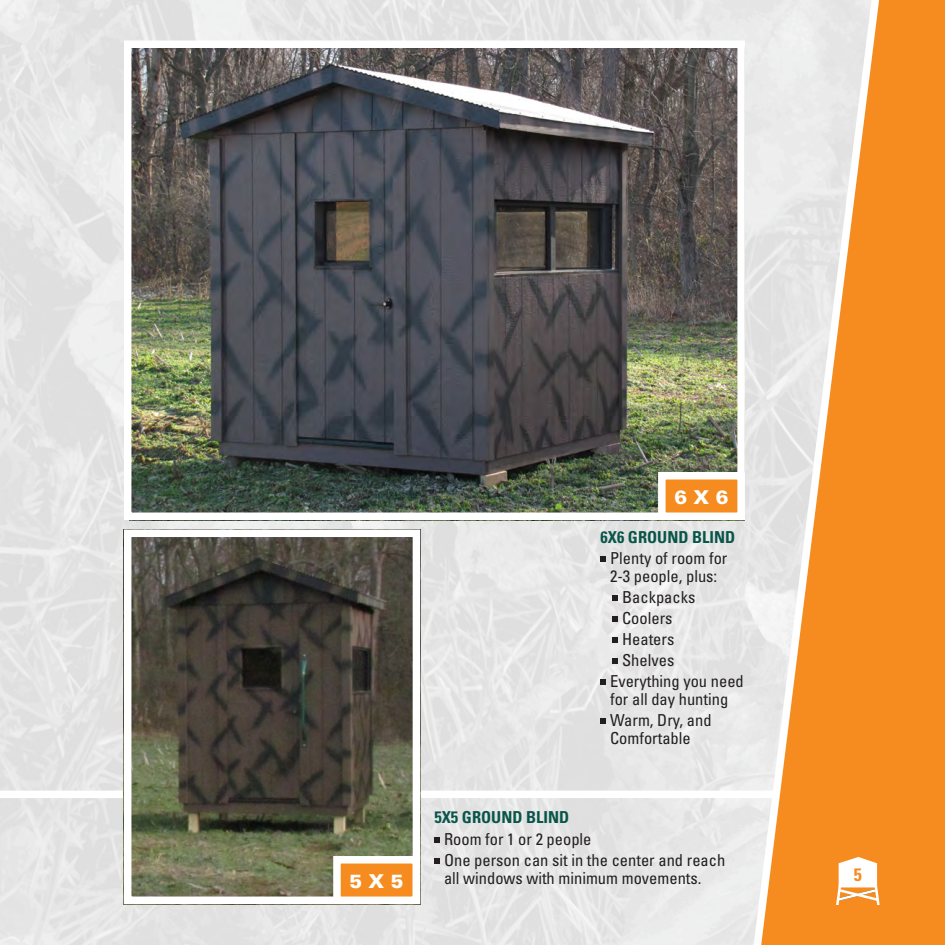
<style>
.page{position:relative;width:945px;height:945px;background:#fff}
.page>*{position:absolute;margin:0;border:0;box-sizing:border-box;transform-origin:0 0}
.t1{font:900 19.05px "Univers";color:#fff}
.t2{font:700 condensed 18px "Univers";color:#f68c1f}
.t3{font:condensed 16.5px/18px "Univers";color:#231f20}
.Subhead{font:700 condensed 16.5px "Univers";color:#095549}
</style>
<div class="page">
<img style="left:0;top:0;width:748px;height:945px">
<div style="left:0;top:791px;width:945px;height:7px;background:#fff"></div>
<svg style="left:748px;top:0;width:197px;height:945px;background:#f1ae6a"></svg>
<img style="left:133px;top:49px;width:603px;height:462px">
<div style="left:124px;top:40px;width:621px;height:480px;border:8px solid #fff"></div>
<img style="left:133px;top:539px;width:278px;height:356px">
<div style="left:124px;top:530px;width:296px;height:374px;border:8px solid #fff"></div>
<svg style="left:654px;top:468px;width:95px;height:56px"></svg>
<svg style="left:329px;top:852px;width:95px;height:56px"></svg>
<svg style="left:601px;top:556px;width:5px;height:6px"></svg>
<svg style="left:613px;top:595px;width:5px;height:6px"></svg>
<svg style="left:613px;top:616px;width:5px;height:6px"></svg>
<svg style="left:613px;top:637px;width:5px;height:6px"></svg>
<svg style="left:613px;top:658px;width:5px;height:6px"></svg>
<svg style="left:601px;top:679px;width:5px;height:6px"></svg>
<svg style="left:601px;top:718px;width:5px;height:6px"></svg>
<svg style="left:434px;top:837px;width:6px;height:6px"></svg>
<svg style="left:434px;top:858px;width:6px;height:6px"></svg>
<svg style="left:836px;top:857px;width:44px;height:47px"></svg>
<p class="t1" style="left:350px;top:869px;width:56px">5 X 5</p>
<p class="t1" style="left:674px;top:485px;width:56px">6 X 6</p>
<p class="Subhead" style="left:601px;top:527px;width:136px">6X6 GROUND BLIND</p>
<p class="t3" style="left:610px;top:549px;width:119px">Plenty of room for<br>2-3 people, plus:</p>
<p class="t3" style="left:622px;top:588px;width:75px">Backpacks</p>
<p class="t3" style="left:622px;top:609px;width:52px">Coolers</p>
<p class="t3" style="left:622px;top:630px;width:54px">Heaters</p>
<p class="t3" style="left:622px;top:651px;width:54px">Shelves</p>
<p class="t3" style="left:610px;top:672px;width:135px">Everything you need for all day hunting</p>
<p class="t3" style="left:610px;top:711px;width:103px">Warm, Dry, and<br>Comfortable</p>
<p class="Subhead" style="left:434px;top:807px;width:136px">5X5 GROUND BLIND</p>
<p class="t3" style="left:444px;top:830px;width:149px">Room for 1 or 2 people</p>
<p class="t3" style="left:444px;top:851px;width:283px">One person can sit in the center and reach all windows with minimum movements.</p>
<p class="t2" style="left:854px;top:863px;width:9px">5</p>
</div>
